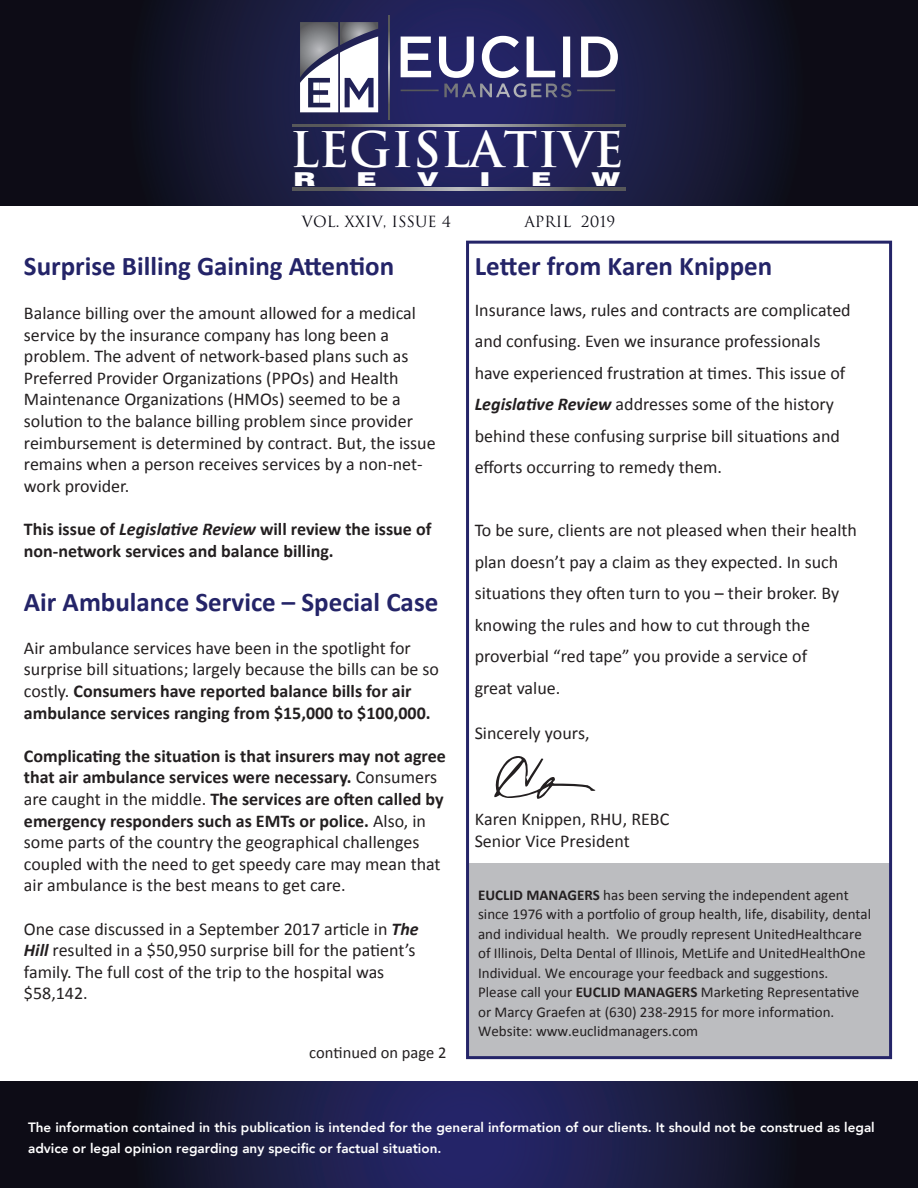
<style>
.page{position:relative;width:918px;height:1188px;background:#fff}
.page>*{position:absolute;margin:0;border:0;box-sizing:border-box;transform-origin:0 0}
.t1{font:700 47.85px "Trajan";color:#fff}
.t2{font:700 27px "Calibri";color:#242468}
.t3{font:900 19.2px "Helvetica";color:#fff;scale:1.5 1}
.t4{font:18px/21.6px "Calibri";color:#231f20}
.t5{font:700 18px/21.6px "Calibri";color:#231f20}
.t6{font:16.5px "Calibri";color:#231f20}
.t7{font:15px/19.5px "Calibri";color:#231f20}
.t8{font:15px "Trajan";color:#0d0c15}
.t9{font:800 13.5px/21px "Avenir";color:#fff}
.s1{font-style:italic}
.s2{font-weight:700}
.s3{font-weight:700;font-style:italic}
</style>
<div class="page">
<svg style="left:0;top:0;width:918px;height:205px;background:#161734"></svg>
<svg style="left:0;top:1081px;width:918px;height:107px;background:#171839"></svg>
<svg style="left:401px;top:36px;width:217px;height:61px"></svg>
<svg style="left:300px;top:22px;width:78px;height:90px"></svg>
<svg style="left:388px;top:15px;width:2px;height:104px"></svg>
<svg style="left:292px;top:124px;width:333px;height:3px"></svg>
<svg style="left:292px;top:188px;width:333px;height:2px"></svg>
<div style="left:468px;top:863px;width:423px;height:195px;background:#bcbdc0"></div>
<div style="left:466px;top:241px;width:426px;height:818px;border:3px solid #242468"></div>
<svg style="left:494px;top:756px;width:101px;height:43px"></svg>
<h1 class="t1" style="left:290px;top:120px;width:335px">LEGISLATIVE</h1>
<p class="t3" style="left:294px;top:166px;width:16px">R</p>
<p class="t3" style="left:356px;top:166px;width:15px">E</p>
<p class="t3" style="left:417px;top:166px;width:16px">V</p>
<p class="t3" style="left:479px;top:166px;width:9px">I</p>
<p class="t3" style="left:531px;top:166px;width:15px">E</p>
<p class="t3" style="left:592px;top:166px;width:21px">W</p>
<p class="t8" style="left:302px;top:213px;width:151px">VOL. XXIV, ISSUE 4</p>
<p class="t8" style="left:524px;top:213px;width:93px">APRIL 2019</p>
<h2 class="t2" style="left:24px;top:249px;width:372px">Surprise Billing Gaining Attention</h2>
<p class="t4" style="left:24px;top:302px;width:413px">Balance billing over the amount allowed for a medical service by the insurance company has long been a problem. The advent of network-based plans such as Preferred Provider Organizations (PPOs) and Health Maintenance Organizations (HMOs) seemed to be a solution to the balance billing problem since provider reimbursement is determined by contract. But, the issue remains when a person receives services by a non-net&shy;work provider.</p>
<p class="t5" style="left:24px;top:518px;width:409px">This issue of <span class="s1">Legislative Review</span> will review the issue of non-network services and balance billing.</p>
<h2 class="t2" style="left:24px;top:584px;width:416px">Air Ambulance Service – Special Case</h2>
<p class="t4" style="left:24px;top:637px;width:417px">Air ambulance services have been in the spotlight for surprise bill situations; largely because the bills can be so costly. <span class="s2">Consumers have reported balance bills for air ambulance services ranging from $15,000 to $100,000.</span></p>
<p class="t4" style="left:24px;top:745px;width:423px"><span class="s2">Complicating the situation is that insurers may not agree that air ambulance services were necessary.</span> Consumers are caught in the middle. <span class="s2">The services are often called by emergency responders such as EMTs or police.</span> Also, in some parts of the country the geographical challenges coupled with the need to get speedy care may mean that air ambulance is the best means to get care.</p>
<p class="t4" style="left:24px;top:918px;width:396px">One case discussed in a September 2017 article in <span class="s3">The Hill</span> resulted in a $50,950 surprise bill for the patient’s family. The full cost of the trip to the hospital was $58,142.</p>
<p class="t6" style="left:309px;top:1042px;width:139px">continued on page 2</p>
<h2 class="t2" style="left:475px;top:249px;width:299px">Letter from Karen Knippen</h2>
<p class="t4" style="left:475px;top:294px;width:378px;line-height:31.5px">Insurance laws, rules and contracts are complicated and confusing. Even we insurance professionals have experienced frustration at times. This issue of <span class="s3">Legislative Review</span> addresses some of the history behind these confusing surprise bill situations and efforts occurring to remedy them.</p>
<p class="t4" style="left:475px;top:514px;width:384px;line-height:31.5px">To be sure, clients are not pleased when their health plan doesn’t pay a claim as they expected. In such situations they often turn to you – their broker. By knowing the rules and how to cut through the proverbial “red tape” you provide a service of<br>great value.</p>
<p class="t4" style="left:475px;top:722px;width:116px">Sincerely yours,</p>
<p class="t4" style="left:475px;top:809px;width:196px">Karen Knippen, RHU, REBC<br>Senior Vice President</p>
<p class="t7" style="left:478px;top:885px;width:395px"><span class="s2">EUCLID MANAGERS</span> has been serving the independent agent since 1976 with a portfolio of group health, life, disability, dental and individual health. We proudly represent UnitedHealthcare of Illinois, Delta Dental of Illinois, MetLife and UnitedHealthOne Individual. We encourage your feedback and suggestions.<br>Please call your <span class="s2">EUCLID MANAGERS</span> Marketing Representative or Marcy Graefen at (630) 238-2915 for more information.<br>Website: www.euclidmanagers.com</p>
<p class="t9" style="left:28px;top:1116px;width:848px">The information contained in this publication is intended for the general information of our clients. It should not be construed as legal advice or legal opinion regarding any specific or factual situation.</p>
</div>
